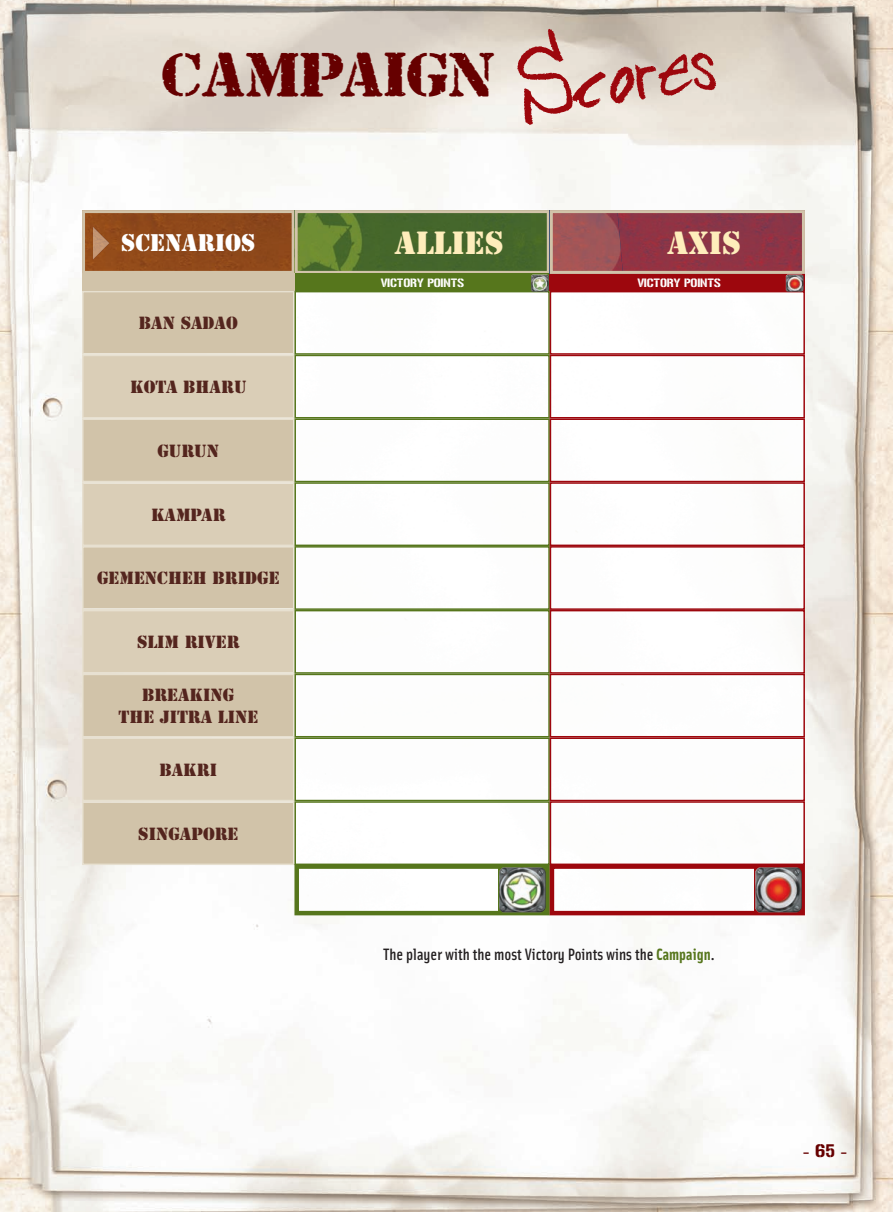
<style>
.page{position:relative;width:893px;height:1212px;background:#fff}
.page>*{position:absolute;margin:0;border:0;box-sizing:border-box;transform-origin:0 0}
.t1{font:82.5px "Rodeo King";color:#9d070d;scale:1.45 1}
.t2{font:52.5px "Bundy Yellow Solid";letter-spacing:-.05em;color:#600;scale:.9 1}
.t3{font:30px "Stencil";color:#feedbb}
.t4{font:22.5px "Stencil";color:#fff}
.t5{font:18px "Gunplay";color:#600}
.t6{font:16.5px/22.5px "Stencil";color:#54251e;text-align:center}
.t7{font:500 16.5px "Solex";color:#231f20}
.t8{font:12px "Gunplay";letter-spacing:-.015em;color:#fff}
.s1{font-weight:700;color:#56761c}
</style>
<div class="page">
<img style="left:0;top:0;width:893px;height:1212px">
<div style="left:86px;top:214px;width:205px;height:56px;background:#8f481a"></div>
<div style="left:82px;top:210px;width:213px;height:64px;border:3px solid #d1c3a9"></div>
<svg style="left:299px;top:214px;width:247px;height:56px;background:#4c6d2c"></svg>
<div style="left:295px;top:210px;width:255px;height:64px;border:3px solid #d1c3a9"></div>
<img style="left:93px;top:227px;width:16px;height:32px">
<div style="left:84px;top:292px;width:209px;height:61px;background:#d1c3a9"></div>
<div style="left:82px;top:291px;width:213px;height:64px;border:2px solid #e7e0d0"></div>
<div style="left:84px;top:356px;width:209px;height:61px;background:#daceb7"></div>
<div style="left:82px;top:355px;width:213px;height:63px;border:2px solid #e7e0d0"></div>
<div style="left:84px;top:420px;width:209px;height:61px;background:#d1c3a9"></div>
<div style="left:82px;top:418px;width:213px;height:64px;border:2px solid #e7e0d0"></div>
<div style="left:84px;top:484px;width:209px;height:60px;background:#daceb7"></div>
<div style="left:82px;top:482px;width:213px;height:64px;border:2px solid #e7e0d0"></div>
<div style="left:295px;top:274px;width:255px;height:17px;background:#56761c"></div>
<div style="left:82px;top:274px;width:213px;height:17px;background:#d1c3a9"></div>
<img style="left:297px;top:294px;width:250px;height:58px">
<div style="left:294px;top:291px;width:256px;height:64px;border:2px solid #56761c"></div>
<img style="left:297px;top:358px;width:250px;height:57px">
<div style="left:294px;top:355px;width:256px;height:63px;border:2px solid #56761c"></div>
<img style="left:297px;top:421px;width:250px;height:58px">
<div style="left:294px;top:418px;width:256px;height:64px;border:2px solid #56761c"></div>
<img style="left:297px;top:485px;width:250px;height:58px">
<div style="left:294px;top:482px;width:256px;height:64px;border:2px solid #56761c"></div>
<img style="left:553px;top:294px;width:249px;height:58px">
<div style="left:550px;top:291px;width:255px;height:64px;border:2px solid #9d070d"></div>
<img style="left:553px;top:358px;width:249px;height:57px">
<div style="left:550px;top:355px;width:255px;height:63px;border:2px solid #9d070d"></div>
<img style="left:553px;top:421px;width:249px;height:58px">
<div style="left:550px;top:418px;width:255px;height:64px;border:2px solid #9d070d"></div>
<img style="left:553px;top:485px;width:249px;height:58px">
<div style="left:550px;top:482px;width:255px;height:64px;border:2px solid #9d070d"></div>
<div style="left:84px;top:547px;width:209px;height:61px;background:#d1c3a9"></div>
<div style="left:82px;top:546px;width:213px;height:64px;border:2px solid #e7e0d0"></div>
<div style="left:84px;top:611px;width:209px;height:61px;background:#daceb7"></div>
<div style="left:82px;top:610px;width:213px;height:64px;border:2px solid #e7e0d0"></div>
<img style="left:297px;top:549px;width:250px;height:58px">
<div style="left:294px;top:546px;width:256px;height:64px;border:2px solid #56761c"></div>
<img style="left:297px;top:613px;width:250px;height:58px">
<div style="left:294px;top:610px;width:256px;height:64px;border:2px solid #56761c"></div>
<img style="left:553px;top:549px;width:249px;height:58px">
<div style="left:550px;top:546px;width:255px;height:64px;border:2px solid #9d070d"></div>
<img style="left:553px;top:613px;width:249px;height:58px">
<div style="left:550px;top:610px;width:255px;height:64px;border:2px solid #9d070d"></div>
<div style="left:84px;top:675px;width:209px;height:61px;background:#d1c3a9"></div>
<div style="left:82px;top:674px;width:213px;height:63px;border:2px solid #e7e0d0"></div>
<div style="left:84px;top:739px;width:209px;height:61px;background:#daceb7"></div>
<div style="left:82px;top:737px;width:213px;height:64px;border:2px solid #e7e0d0"></div>
<img style="left:297px;top:677px;width:250px;height:57px">
<div style="left:294px;top:674px;width:256px;height:63px;border:2px solid #56761c"></div>
<img style="left:297px;top:740px;width:250px;height:58px">
<div style="left:294px;top:737px;width:256px;height:64px;border:2px solid #56761c"></div>
<img style="left:553px;top:677px;width:249px;height:57px">
<div style="left:550px;top:674px;width:255px;height:63px;border:2px solid #9d070d"></div>
<img style="left:553px;top:740px;width:249px;height:58px">
<div style="left:550px;top:737px;width:255px;height:64px;border:2px solid #9d070d"></div>
<div style="left:84px;top:803px;width:209px;height:60px;background:#d1c3a9"></div>
<div style="left:82px;top:801px;width:213px;height:64px;border:2px solid #e7e0d0"></div>
<img style="left:297px;top:804px;width:250px;height:58px">
<div style="left:294px;top:801px;width:256px;height:64px;border:2px solid #56761c"></div>
<img style="left:553px;top:804px;width:249px;height:58px">
<div style="left:550px;top:801px;width:255px;height:64px;border:2px solid #9d070d"></div>
<img style="left:299px;top:869px;width:199px;height:41px">
<div style="left:294px;top:864px;width:256px;height:51px;border:4px solid #56761c"></div>
<img style="left:555px;top:869px;width:199px;height:41px">
<div style="left:550px;top:864px;width:255px;height:51px;border:4px solid #9d070d"></div>
<div style="left:550px;top:274px;width:255px;height:17px;background:#9d070d"></div>
<img style="left:786px;top:274px;width:17px;height:18px">
<img style="left:531px;top:274px;width:18px;height:18px">
<svg style="left:498px;top:866px;width:49px;height:48px"></svg>
<img style="left:499px;top:867px;width:47px;height:45px">
<svg style="left:754px;top:866px;width:49px;height:48px"></svg>
<img style="left:755px;top:867px;width:47px;height:45px">
<img style="left:623px;top:214px;width:178px;height:56px">
<img style="left:554px;top:214px;width:69px;height:56px">
<div style="left:550px;top:210px;width:255px;height:64px;border:3px solid #d1c3a9"></div>
<h2 class="t2" style="left:160px;top:50px;width:375px">CAMPAIGN</h2>
<h1 class="t1" style="left:509px;top:42px;width:139px;rotate:-10deg">Scores</h1>
<h3 class="t4" style="left:121px;top:230px;width:136px">SCENARIOS</h3>
<h3 class="t3" style="left:395px;top:226px;width:110px">ALLIES</h3>
<p class="t6" style="left:139px;top:312px;width:100px">BAN SADAO</p>
<p class="t6" style="left:130px;top:376px;width:118px">KOTA BHARU</p>
<p class="t6" style="left:157px;top:440px;width:63px">GURUN</p>
<p class="t6" style="left:151px;top:504px;width:76px">KAMPAR</p>
<p class="t6" style="left:97px;top:567px;width:184px">GEMENCHEH BRIDGE</p>
<p class="t6" style="left:137px;top:631px;width:104px">SLIM RIVER</p>
<p class="t6" style="left:118px;top:684px;width:141px">BREAKING<br>THE JITRA LINE</p>
<p class="t6" style="left:159px;top:759px;width:59px">BAKRI</p>
<p class="t6" style="left:138px;top:822px;width:102px">SINGAPORE</p>
<p class="t8" style="left:381px;top:276px;width:85px">VICTORY POINTS</p>
<h3 class="t3" style="left:668px;top:226px;width:75px">AXIS</h3>
<p class="t8" style="left:637px;top:276px;width:85px">VICTORY POINTS</p>
<p class="t7" style="left:384px;top:948px;width:333px">The player with the most Victory Points wins the <span class="s1">Campaign</span>.</p>
<p class="t5" style="left:803px;top:1139px;width:46px">- 65 -</p>
</div>
